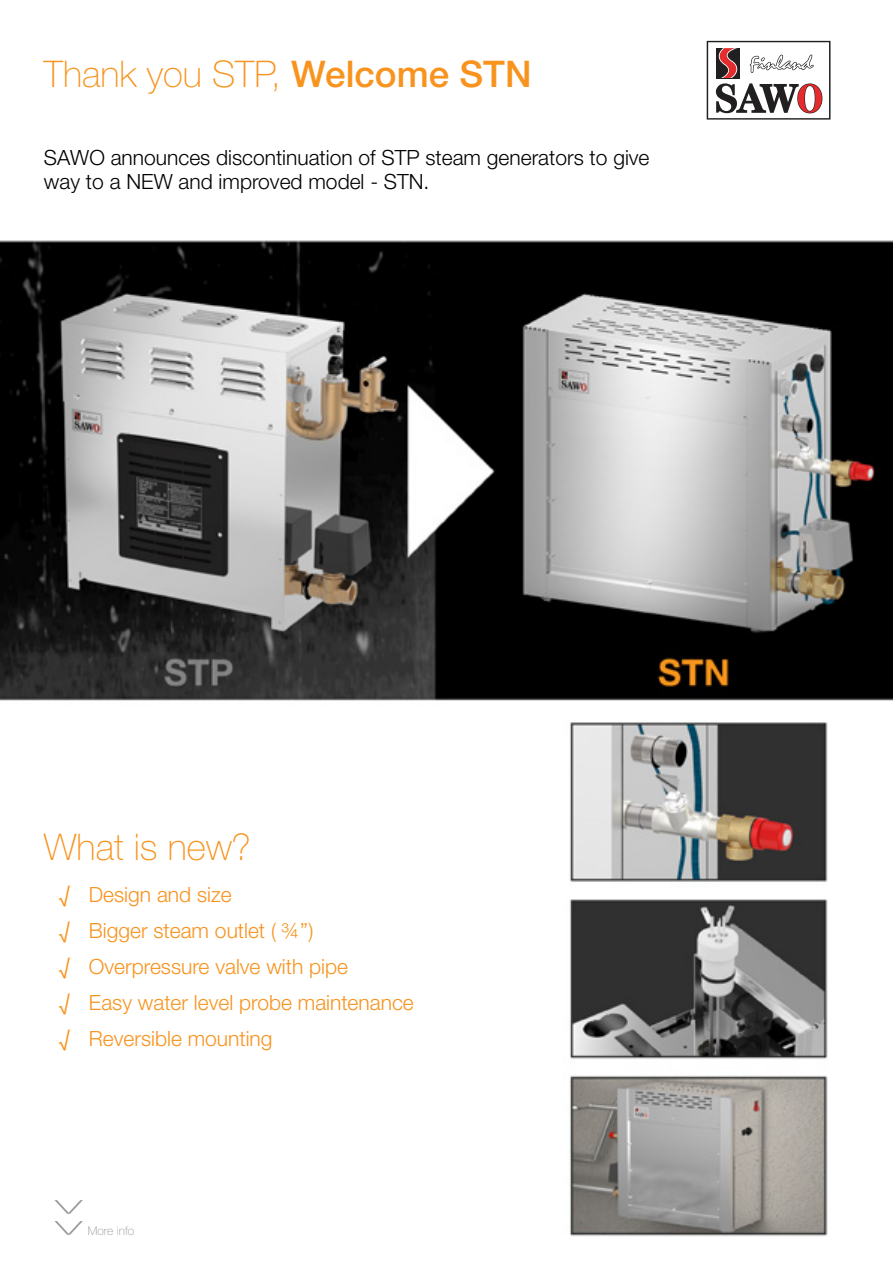
<style>
.page{position:relative;width:893px;height:1263px;background:#fff}
.page>*{position:absolute;margin:0;border:0;box-sizing:border-box;transform-origin:0 0}
.t1{font:100 54px "Helvetica Neue LT Pro";color:#939598;scale:.5 1}
.t2{font:100 36.75px "Helvetica Neue LT Pro";color:#f8931e}
.t3{font:300 21px/36px "Helvetica Neue LT Pro";color:#f8931e}
.t4{font:300 21px/24px "Helvetica Neue LT Pro";color:#000}
.t5{font:100 12px "Helvetica Neue LT Pro";color:#939598}
.s1{font-weight:500}
</style>
<div class="page">
<img style="left:0;top:240px;width:893px;height:996px">
<svg style="left:706px;top:40px;width:125px;height:80px"></svg>
<h2 class="t2" style="left:44px;top:60px;width:489px">Thank you STP, <span class="s1">Welcome STN</span></h2>
<p class="t4" style="left:44px;top:147px;width:607px">SAWO announces discontinuation of STP steam generators to give way to a NEW and improved model - STN.</p>
<h2 class="t2" style="left:44px;top:833px;width:209px">What is new?</h2>
<p class="t3" style="left:59px;top:878px;width:356px">√ Design and size<br>√ Bigger steam outlet ( ¾’’)<br>√ Overpressure valve with pipe<br>√ Easy water level probe maintenance √ Reversible mounting</p>
<h1 class="t1" style="left:43px;top:1236px;width:77px;rotate:-90deg">&lt;&lt;</h1>
<p class="t5" style="left:88px;top:1226px;width:48px">More info</p>
</div>
